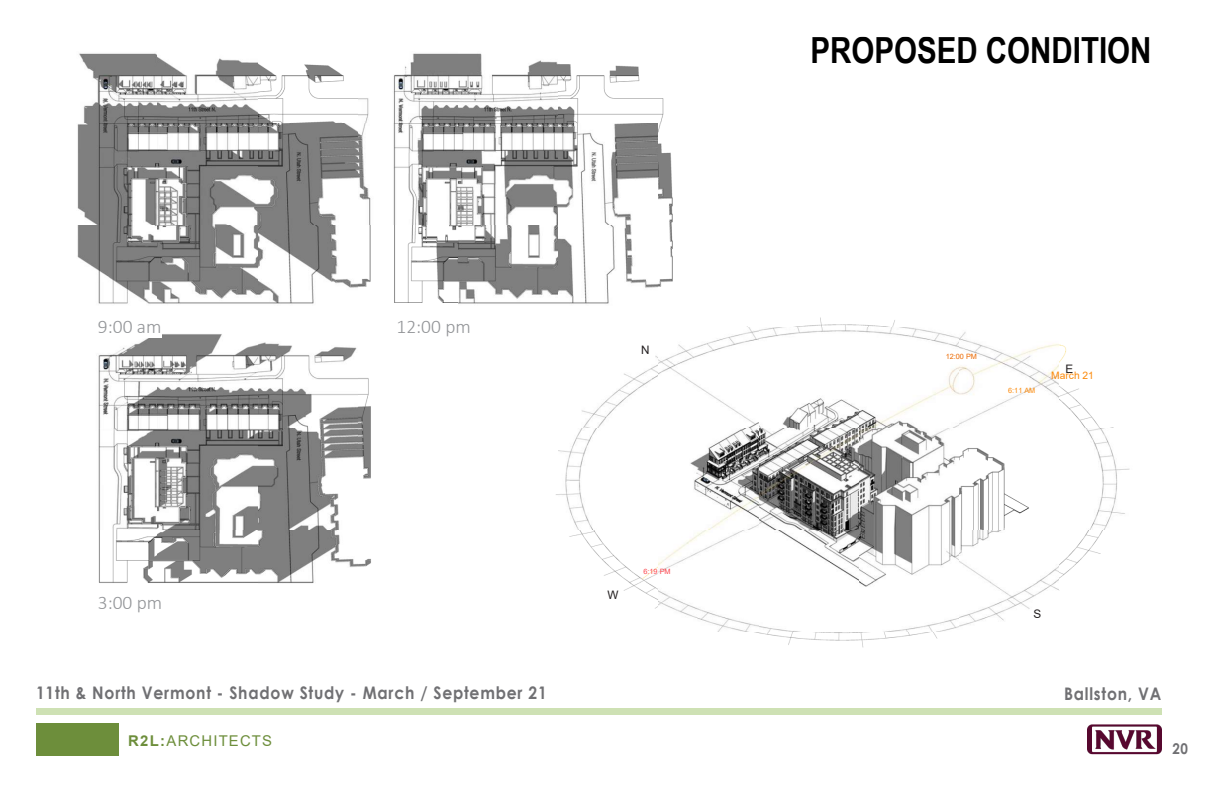
<style>
.page{position:relative;width:1224px;height:792px;background:#fff}
.page>*{position:absolute;margin:0;border:0;box-sizing:border-box;transform-origin:0 0}
.t1{font:700 36px "Arial Narrow";color:#000}
.t2{font:300 19.4px "Calibri";color:#939598}
.t3{font:700 17.3px "Century Gothic";letter-spacing:.05em;color:#707073;scale:.9 1}
.t4{font:14.8px "Arial";letter-spacing:.08em;color:#6d8e3b}
.t5{font:700 14.8px "Century Gothic";color:#707073;scale:.9 1}
.t6{font:300 12.8px "Calibri";color:#707072}
.t7{font:11.7px "Arial";color:#231f20}
.t8{font:10.3px "Arial";color:#fc8909}
.t9{font:300 9.6px "Calibri";color:#707072}
.t10{font:7.3px "Arial";color:#ec6900}
.t11{font:7.3px "Arial";color:#fc464e}
.t12{font:7.3px "Arial";color:#fc8909}
.s1{font-weight:700}
</style>
<div class="page">
<div style="left:36px;top:724px;width:82px;height:32px;background:#6d8e3b"></div>
<div style="left:36px;top:708px;width:1125px;height:6px;background:#cee1b4"></div>
<img style="left:1087px;top:724px;width:74px;height:31px">
<img style="left:77px;top:53px;width:1053px;height:595px">
<div style="left:98px;top:314px;width:63px;height:24px;background:#fff"></div>
<div style="left:396px;top:314px;width:75px;height:24px;background:#fff"></div>
<div style="left:98px;top:590px;width:64px;height:24px;background:#fff"></div>
<div style="left:677px;top:36px;width:475px;height:70px;background:#fff"></div>
<p class="t2" style="left:98px;top:315px;width:65px">9:00 am</p>
<p class="t2" style="left:396px;top:315px;width:76px">12:00 pm</p>
<p class="t7" style="left:641px;top:342px;width:10px">N</p>
<p class="t2" style="left:98px;top:590px;width:66px">3:00 pm</p>
<p class="t9" style="left:446px;top:681px;width:38px">12/01/17</p>
<p class="t6" style="left:315px;top:680px;width:57px">NV URBAN</p>
<p class="t3" style="left:36px;top:680px;width:569px">11th &amp; North Vermont - Shadow Study - March / September 21</p>
<p class="t4" style="left:128px;top:731px;width:145px"><span class="s1">R2L:</span>ARCHITECTS</p>
<p class="t7" style="left:607px;top:587px;width:13px">W</p>
<p class="t11" style="left:643px;top:566px;width:29px">6:19 PM</p>
<p class="t1" style="left:810px;top:23px;width:343px">PROPOSED CONDITION</p>
<p class="t10" style="left:946px;top:352px;width:33px">12:00 PM</p>
<p class="t12" style="left:1008px;top:385px;width:29px">6:11 AM</p>
<p class="t7" style="left:1066px;top:361px;width:9px">E</p>
<p class="t8" style="left:1051px;top:368px;width:44px">March 21</p>
<p class="t7" style="left:1034px;top:606px;width:9px">S</p>
<p class="t3" style="left:1064px;top:681px;width:110px">Ballston, VA</p>
<p class="t5" style="left:1172px;top:737px;width:19px">20</p>
</div>
